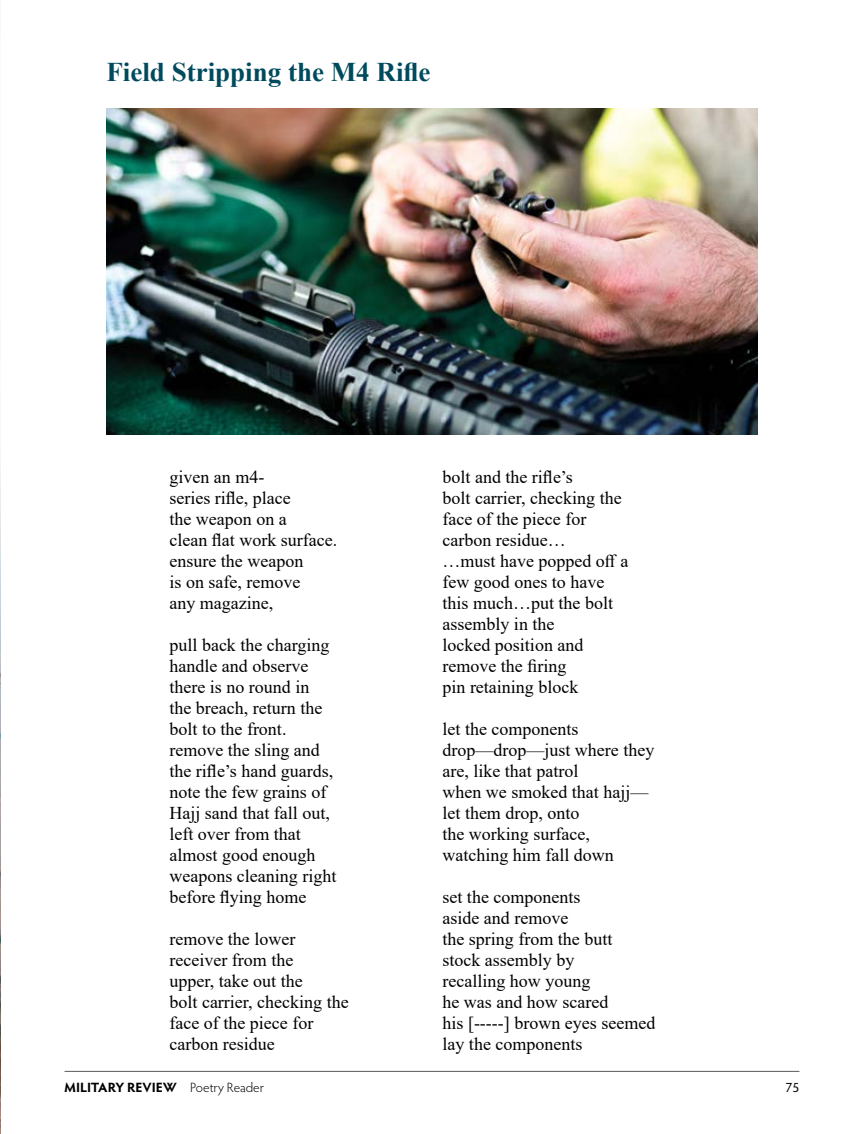
<style>
.page{position:relative;width:864px;height:1134px;background:#fff}
.page>*{position:absolute;margin:0;border:0;box-sizing:border-box;transform-origin:0 0}
.poem-title{font:700 27px "Times New Roman";color:#004a5d}
.body-no-indent{font:18px "Times New Roman";color:#000}
.t1{font:700 13.5px "Hypatia Sans Pro";letter-spacing:-.005em;color:#000}
.t2{font:13.5px "Hypatia Sans Pro";color:#000}
.s1{font-weight:300}
</style>
<div class="page">
<img style="left:0;top:453px;width:1px;height:681px">
<img style="left:106px;top:108px;width:652px;height:327px">
<hr style="left:65px;top:1071px;width:734px;height:1px;background:#58595b">
<h1 class="poem-title" style="left:106px;top:53px;width:326px">Field Stripping the M4 Rifle</h1>
<p class="body-no-indent" style="left:170px;top:464px;width:96px">given an m4-</p>
<p class="body-no-indent" style="left:170px;top:485px;width:123px">series rifle, place</p>
<p class="body-no-indent" style="left:170px;top:506px;width:119px">the weapon on a</p>
<p class="body-no-indent" style="left:170px;top:527px;width:169px">clean flat work surface.</p>
<p class="body-no-indent" style="left:170px;top:548px;width:135px">ensure the weapon</p>
<p class="body-no-indent" style="left:170px;top:569px;width:132px">is on safe, remove</p>
<p class="body-no-indent" style="left:170px;top:590px;width:105px">any magazine,</p>
<p class="body-no-indent" style="left:170px;top:632px;width:162px">pull back the charging</p>
<p class="body-no-indent" style="left:170px;top:653px;width:140px">handle and observe</p>
<p class="body-no-indent" style="left:170px;top:674px;width:141px">there is no round in</p>
<p class="body-no-indent" style="left:170px;top:695px;width:154px">the breach, return the</p>
<p class="body-no-indent" style="left:170px;top:716px;width:118px">bolt to the front.</p>
<p class="body-no-indent" style="left:170px;top:737px;width:152px">remove the sling and</p>
<p class="body-no-indent" style="left:170px;top:758px;width:165px">the rifle’s hand guards,</p>
<p class="body-no-indent" style="left:170px;top:779px;width:158px">note the few grains of</p>
<p class="body-no-indent" style="left:170px;top:800px;width:162px">Hajj sand that fall out,</p>
<p class="body-no-indent" style="left:170px;top:821px;width:133px">left over from that</p>
<p class="body-no-indent" style="left:170px;top:842px;width:147px">almost good enough</p>
<p class="body-no-indent" style="left:170px;top:863px;width:168px">weapons cleaning right</p>
<p class="body-no-indent" style="left:170px;top:884px;width:138px">before flying home</p>
<p class="body-no-indent" style="left:170px;top:926px;width:127px">remove the lower</p>
<p class="body-no-indent" style="left:170px;top:947px;width:125px">receiver from the</p>
<p class="body-no-indent" style="left:170px;top:968px;width:135px">upper, take out the</p>
<p class="body-no-indent" style="left:170px;top:989px;width:181px">bolt carrier, checking the</p>
<p class="body-no-indent" style="left:170px;top:1010px;width:145px">face of the piece for</p>
<p class="body-no-indent" style="left:170px;top:1031px;width:107px">carbon residue</p>
<p class="body-no-indent" style="left:442px;top:464px;width:132px">bolt and the rifle’s</p>
<p class="body-no-indent" style="left:442px;top:485px;width:181px">bolt carrier, checking the</p>
<p class="body-no-indent" style="left:442px;top:506px;width:145px">face of the piece for</p>
<p class="body-no-indent" style="left:442px;top:527px;width:125px">carbon residue…</p>
<p class="body-no-indent" style="left:442px;top:548px;width:187px">…must have popped off a</p>
<p class="body-no-indent" style="left:442px;top:569px;width:163px">few good ones to have</p>
<p class="body-no-indent" style="left:442px;top:590px;width:172px">this much…put the bolt</p>
<p class="body-no-indent" style="left:442px;top:611px;width:113px">assembly in the</p>
<p class="body-no-indent" style="left:442px;top:632px;width:142px">locked position and</p>
<p class="body-no-indent" style="left:442px;top:653px;width:125px">remove the firing</p>
<p class="body-no-indent" style="left:442px;top:674px;width:137px">pin retaining block</p>
<p class="body-no-indent" style="left:442px;top:716px;width:137px">let the components</p>
<p class="body-no-indent" style="left:442px;top:737px;width:213px">drop—drop—just where they</p>
<p class="body-no-indent" style="left:442px;top:758px;width:137px">are, like that patrol</p>
<p class="body-no-indent" style="left:442px;top:779px;width:207px">when we smoked that hajj—</p>
<p class="body-no-indent" style="left:442px;top:800px;width:138px">let them drop, onto</p>
<p class="body-no-indent" style="left:442px;top:821px;width:149px">the working surface,</p>
<p class="body-no-indent" style="left:442px;top:842px;width:173px">watching him fall down</p>
<p class="body-no-indent" style="left:442px;top:884px;width:139px">set the components</p>
<p class="body-no-indent" style="left:442px;top:905px;width:127px">aside and remove</p>
<p class="body-no-indent" style="left:442px;top:926px;width:171px">the spring from the butt</p>
<p class="body-no-indent" style="left:442px;top:947px;width:133px">stock assembly by</p>
<p class="body-no-indent" style="left:442px;top:968px;width:149px">recalling how young</p>
<p class="body-no-indent" style="left:442px;top:989px;width:167px">he was and how scared</p>
<p class="body-no-indent" style="left:442px;top:1010px;width:214px">his [-----] brown eyes seemed</p>
<p class="body-no-indent" style="left:442px;top:1031px;width:141px">lay the components</p>
<p class="t1" style="left:64px;top:1078px;width:201px">MILITARY REVIEW <span class="s1">Poetry Reader</span></p>
<p class="t2" style="left:786px;top:1078px;width:15px">75</p>
</div>
